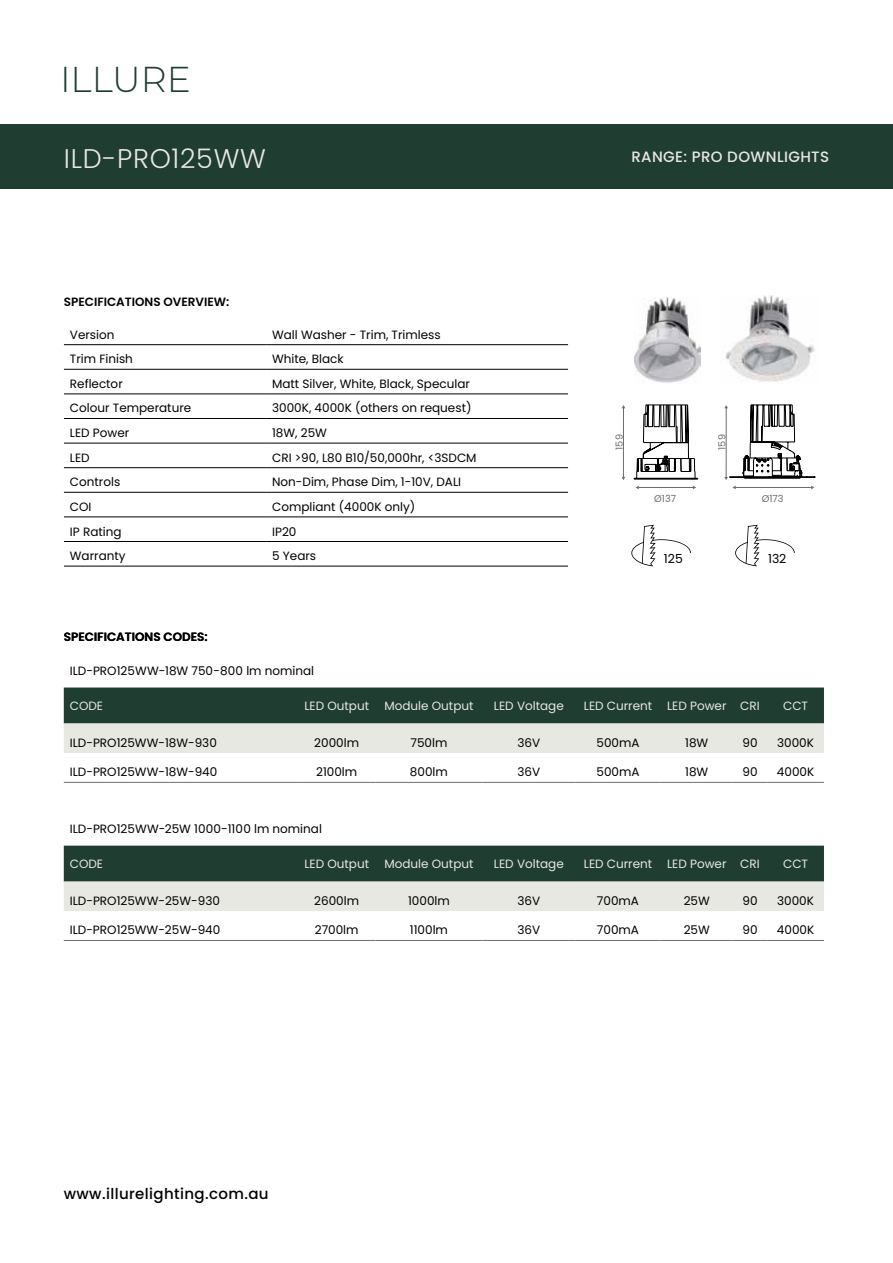
<style>
.page{position:relative;width:893px;height:1263px;background:#fff}
.page>*{position:absolute;margin:0;border:0;box-sizing:border-box;transform-origin:0 0}
.t1{font:300 36px "Montserrat";color:#1f3d30}
.t2{font:300 27px "Poppins";letter-spacing:.025em;color:#e8e8e3}
.t3{font:500 15px "Poppins";letter-spacing:.025em;color:#000}
.t4{font:500 15px "Poppins";letter-spacing:.025em;color:#e8e8e3}
.t5{font:12.45px "Poppins";color:#000}
.t6{font:12px "Poppins";color:#000}
.t7{font:12px "Poppins";color:#e8e8e3}
.t8{font:600 12px "Poppins";color:#000}
.t9{font:9.75px "Poppins";color:#6d6e71}
</style>
<div class="page">
<img style="left:635px;top:297px;width:65px;height:86px">
<img style="left:725px;top:295px;width:90px;height:87px">
<hr style="left:64px;top:344px;width:202px;height:1px;background:#000">
<hr style="left:266px;top:344px;width:302px;height:1px;background:#000">
<hr style="left:64px;top:369px;width:202px;height:1px;background:#000">
<hr style="left:266px;top:369px;width:302px;height:1px;background:#000">
<hr style="left:64px;top:394px;width:202px;height:1px;background:#000">
<hr style="left:266px;top:394px;width:302px;height:1px;background:#000">
<hr style="left:64px;top:418px;width:202px;height:1px;background:#000">
<hr style="left:266px;top:418px;width:302px;height:1px;background:#000">
<hr style="left:64px;top:443px;width:202px;height:1px;background:#000">
<hr style="left:266px;top:443px;width:302px;height:1px;background:#000">
<hr style="left:64px;top:467px;width:202px;height:1px;background:#000">
<hr style="left:266px;top:467px;width:302px;height:1px;background:#000">
<hr style="left:64px;top:492px;width:202px;height:1px;background:#000">
<hr style="left:266px;top:492px;width:302px;height:1px;background:#000">
<hr style="left:64px;top:517px;width:202px;height:1px;background:#000">
<hr style="left:266px;top:517px;width:302px;height:1px;background:#000">
<hr style="left:64px;top:541px;width:202px;height:1px;background:#000">
<hr style="left:266px;top:541px;width:302px;height:1px;background:#000">
<hr style="left:64px;top:566px;width:202px;height:1px;background:#000">
<hr style="left:266px;top:566px;width:302px;height:1px;background:#000">
<div style="left:0;top:125px;width:893px;height:64px;background:#1f3d30"></div>
<svg style="left:64px;top:687px;width:760px;height:66px;background:#7b8b82"></svg>
<hr style="left:64px;top:782px;width:234px;height:1px;background:#6d6e71">
<hr style="left:298px;top:782px;width:77px;height:1px;background:#6d6e71">
<hr style="left:375px;top:782px;width:107px;height:1px;background:#6d6e71">
<hr style="left:482px;top:782px;width:93px;height:1px;background:#6d6e71">
<hr style="left:575px;top:782px;width:86px;height:1px;background:#6d6e71">
<hr style="left:661px;top:782px;width:72px;height:1px;background:#6d6e71">
<hr style="left:733px;top:782px;width:34px;height:1px;background:#6d6e71">
<hr style="left:767px;top:782px;width:57px;height:1px;background:#6d6e71">
<svg style="left:64px;top:846px;width:760px;height:65px;background:#7a8a81"></svg>
<hr style="left:64px;top:940px;width:234px;height:1px;background:#6d6e71">
<hr style="left:298px;top:940px;width:77px;height:1px;background:#6d6e71">
<hr style="left:375px;top:940px;width:107px;height:1px;background:#6d6e71">
<hr style="left:482px;top:940px;width:93px;height:1px;background:#6d6e71">
<hr style="left:575px;top:940px;width:86px;height:1px;background:#6d6e71">
<hr style="left:661px;top:940px;width:72px;height:1px;background:#6d6e71">
<hr style="left:733px;top:940px;width:34px;height:1px;background:#6d6e71">
<hr style="left:767px;top:940px;width:57px;height:1px;background:#6d6e71">
<svg style="left:631px;top:525px;width:60px;height:41px"></svg>
<svg style="left:735px;top:525px;width:60px;height:41px"></svg>
<hr style="left:638px;top:487px;width:55px;height:1px;background:#6d6e71">
<hr style="left:623px;top:408px;width:1px;height:69px;background:#6d6e71">
<svg style="left:634px;top:405px;width:64px;height:74px"></svg>
<svg style="left:724px;top:405px;width:91px;height:84px"></svg>
<h1 class="t1" style="left:60px;top:59px;width:132px">ILLURE</h1>
<h2 class="t2" style="left:64px;top:142px;width:203px">ILD-PRO125WW</h2>
<p class="t4" style="left:631px;top:151px;width:199px">RANGE: PRO DOWNLIGHTS</p>
<p class="t8" style="left:64px;top:295px;width:167px">SPECIFICATIONS OVERVIEW:</p>
<p class="t6" style="left:70px;top:327px;width:46px">Version</p>
<p class="t6" style="left:272px;top:327px;width:170px">Wall Washer - Trim, Trimless</p>
<p class="t6" style="left:70px;top:352px;width:65px">Trim Finish</p>
<p class="t6" style="left:272px;top:352px;width:73px">White, Black</p>
<p class="t6" style="left:70px;top:377px;width:54px">Reflector</p>
<p class="t6" style="left:272px;top:377px;width:199px">Matt Silver, White, Black, Specular</p>
<p class="t6" style="left:70px;top:401px;width:123px">Colour Temperature</p>
<p class="t6" style="left:272px;top:401px;width:201px">3000K, 4000K (others on request)</p>
<p class="t6" style="left:70px;top:426px;width:61px">LED Power</p>
<p class="t6" style="left:272px;top:426px;width:56px">18W, 25W</p>
<p class="t6" style="left:70px;top:450px;width:21px">LED</p>
<p class="t6" style="left:272px;top:450px;width:206px">CRI &gt;90, L80 B10/50,000hr, &lt;3SDCM</p>
<p class="t6" style="left:70px;top:475px;width:52px">Controls</p>
<p class="t6" style="left:272px;top:475px;width:191px">Non-Dim, Phase Dim, 1-10V, DALI</p>
<p class="t6" style="left:70px;top:500px;width:23px">COI</p>
<p class="t6" style="left:272px;top:500px;width:145px">Compliant (4000K only)</p>
<p class="t6" style="left:70px;top:524px;width:53px">IP Rating</p>
<p class="t6" style="left:272px;top:524px;width:26px">IP20</p>
<p class="t6" style="left:70px;top:549px;width:57px">Warranty</p>
<p class="t6" style="left:272px;top:549px;width:46px">5 Years</p>
<p class="t8" style="left:64px;top:630px;width:145px">SPECIFICATIONS CODES:</p>
<p class="t9" style="left:613px;top:450px;width:17px;rotate:-90deg">159</p>
<p class="t9" style="left:716px;top:450px;width:17px;rotate:-90deg">159</p>
<p class="t9" style="left:654px;top:493px;width:23px">Ø137</p>
<p class="t9" style="left:762px;top:493px;width:23px">Ø173</p>
<p class="t5" style="left:664px;top:551px;width:20px">125</p>
<p class="t5" style="left:768px;top:551px;width:20px">132</p>
<p class="t6" style="left:70px;top:664px;width:246px">ILD-PRO125WW-18W 750-800 lm nominal</p>
<p class="t7" style="left:70px;top:699px;width:35px">CODE</p>
<p class="t7" style="left:304px;top:699px;width:66px">LED Output</p>
<p class="t7" style="left:384px;top:699px;width:91px">Module Output</p>
<p class="t7" style="left:494px;top:699px;width:71px">LED Voltage</p>
<p class="t7" style="left:584px;top:699px;width:177px">LED Current LED Power CRI</p>
<p class="t7" style="left:783px;top:699px;width:27px">CCT</p>
<p class="t6" style="left:70px;top:736px;width:149px">ILD-PRO125WW-18W-930</p>
<p class="t6" style="left:314px;top:736px;width:46px">2000lm</p>
<p class="t6" style="left:410px;top:736px;width:38px">750lm</p>
<p class="t6" style="left:517px;top:736px;width:24px">36V</p>
<p class="t6" style="left:596px;top:736px;width:45px">500mA</p>
<p class="t6" style="left:685px;top:736px;width:25px">18W</p>
<p class="t6" style="left:742px;top:736px;width:17px">90</p>
<p class="t6" style="left:777px;top:736px;width:38px">3000K</p>
<p class="t6" style="left:70px;top:765px;width:149px">ILD-PRO125WW-18W-940</p>
<p class="t6" style="left:316px;top:765px;width:43px">2100lm</p>
<p class="t6" style="left:410px;top:765px;width:39px">800lm</p>
<p class="t6" style="left:517px;top:765px;width:24px">36V</p>
<p class="t6" style="left:596px;top:765px;width:45px">500mA</p>
<p class="t6" style="left:685px;top:765px;width:25px">18W</p>
<p class="t6" style="left:742px;top:765px;width:17px">90</p>
<p class="t6" style="left:777px;top:765px;width:39px">4000K</p>
<p class="t6" style="left:70px;top:822px;width:254px">ILD-PRO125WW-25W 1000-1100 lm nominal</p>
<p class="t7" style="left:70px;top:857px;width:35px">CODE</p>
<p class="t7" style="left:304px;top:857px;width:66px">LED Output</p>
<p class="t7" style="left:384px;top:857px;width:91px">Module Output</p>
<p class="t7" style="left:494px;top:857px;width:71px">LED Voltage</p>
<p class="t7" style="left:584px;top:857px;width:177px">LED Current LED Power CRI</p>
<p class="t7" style="left:783px;top:857px;width:27px">CCT</p>
<p class="t6" style="left:70px;top:894px;width:152px">ILD-PRO125WW-25W-930</p>
<p class="t6" style="left:314px;top:894px;width:46px">2600lm</p>
<p class="t6" style="left:408px;top:894px;width:43px">1000lm</p>
<p class="t6" style="left:517px;top:894px;width:24px">36V</p>
<p class="t6" style="left:597px;top:894px;width:44px">700mA</p>
<p class="t6" style="left:684px;top:894px;width:28px">25W</p>
<p class="t6" style="left:742px;top:894px;width:17px">90</p>
<p class="t6" style="left:777px;top:894px;width:38px">3000K</p>
<p class="t6" style="left:70px;top:923px;width:152px">ILD-PRO125WW-25W-940</p>
<p class="t6" style="left:315px;top:923px;width:45px">2700lm</p>
<p class="t6" style="left:410px;top:923px;width:40px">1100lm</p>
<p class="t6" style="left:517px;top:923px;width:24px">36V</p>
<p class="t6" style="left:597px;top:923px;width:44px">700mA</p>
<p class="t6" style="left:684px;top:923px;width:28px">25W</p>
<p class="t6" style="left:742px;top:923px;width:17px">90</p>
<p class="t6" style="left:777px;top:923px;width:39px">4000K</p>
<p class="t3" style="left:64px;top:1187px;width:206px">www.illurelighting.com.au</p>
</div>
